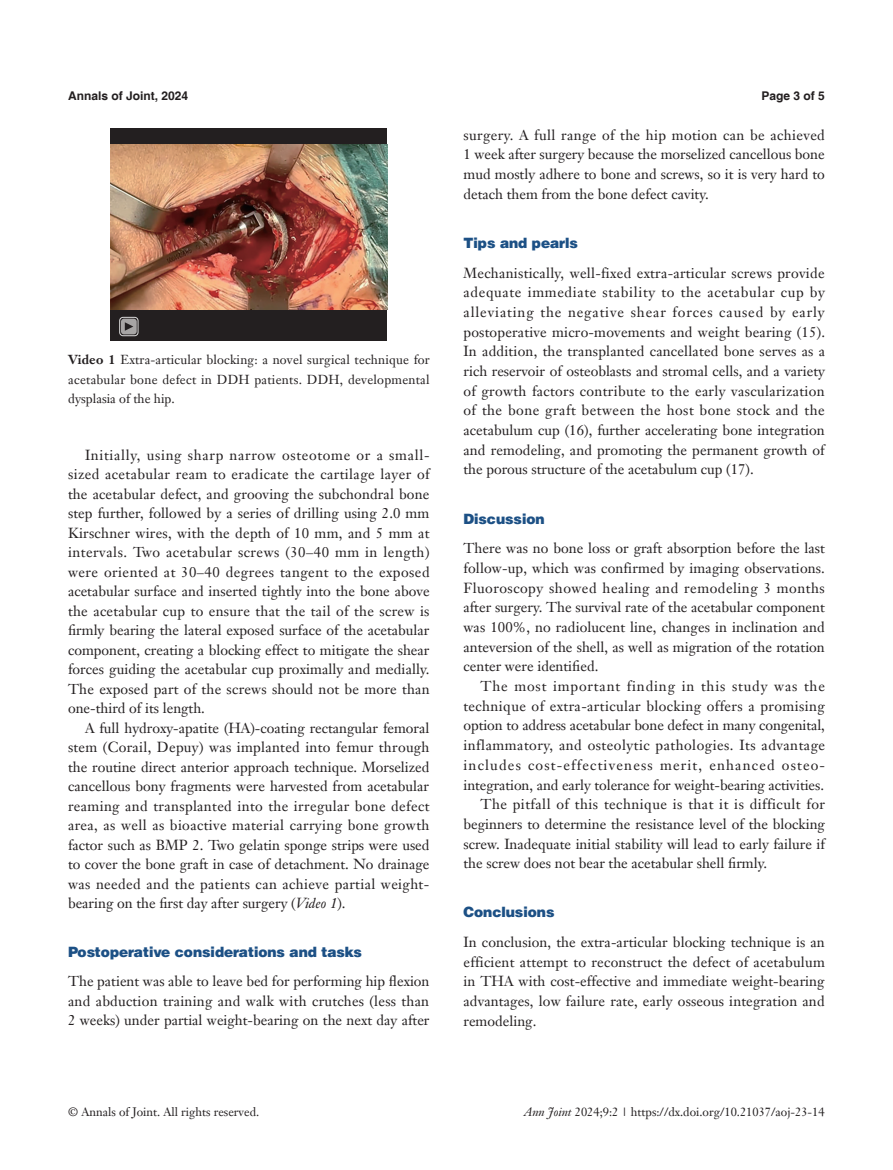
<style>
.page{position:relative;width:893px;height:1170px;background:#fff}
.page>*{position:absolute;margin:0;border:0;box-sizing:border-box;transform-origin:0 0}
.t1{font:14.25px/19.5px "Janson Text LT";color:#231f20;text-align:justify}
.t2{font:900 14.25px "Helvetica";color:#1c5085}
.t3{font:14.25px "Janson Text LT";letter-spacing:.025em;color:#231f20}
.t4{font:14.25px "Janson Text LT";letter-spacing:.035em;color:#231f20}
.t5{font:14.25px "Janson Text LT";letter-spacing:.03em;color:#231f20}
.t6{font:14.25px "Janson Text LT";letter-spacing:.08em;color:#231f20}
.t7{font:14.25px "Janson Text LT";letter-spacing:.06em;color:#231f20}
.t8{font:12.75px/19.5px "Janson Text LT";letter-spacing:.02em;color:#231f20;text-align:justify}
.t9{font:12px "Janson Text LT";color:#231f20}
.t10{font:700 12px "Helvetica";color:#231f20}
.s1{font-weight:700}
.s2{font-style:italic}
</style>
<div class="page">
<div style="left:111px;top:128px;width:276px;height:212px;background:#231f20"></div>
<img style="left:111px;top:145px;width:276px;height:164px">
<div style="left:119px;top:317px;width:19px;height:19px;border:1px solid #fff;border-radius:3px"></div>
<svg style="left:121px;top:318px;width:16px;height:16px"></svg>
<svg style="left:125px;top:322px;width:8px;height:9px"></svg>
<p class="t10" style="left:68px;top:88px;width:122px">Annals of Joint, 2024</p>
<p class="t10" style="left:762px;top:88px;width:65px">Page 3 of 5</p>
<p class="t8" style="left:68px;top:350px;width:363px"><span class="s1">Video 1</span> Extra-articular blocking: a novel surgical technique for acetabular bone defect in DDH patients. DDH, developmental dysplasia of the hip.</p>
<p class="t1" style="left:68px;top:445px;width:363px;text-indent:17px">Initially, using sharp narrow osteotome or a small&shy;sized acetabular ream to eradicate the cartilage layer of the acetabular defect, and grooving the subchondral bone step further, followed by a series of drilling using 2.0 mm Kirschner wires, with the depth of 10 mm, and 5 mm at intervals. Two acetabular screws (30–40 mm in length) were oriented at 30–40 degrees tangent to the exposed acetabular surface and inserted tightly into the bone above the acetabular cup to ensure that the tail of the screw is firmly bearing the lateral exposed surface of the acetabular component, creating a blocking effect to mitigate the shear forces guiding the acetabular cup proximally and medially.<br>The exposed part of the screws should not be more than one-third of its length.</p>
<p class="t1" style="left:68px;top:718px;width:363px;text-indent:17px">A full hydroxy-apatite (HA)-coating rectangular femoral stem (Corail, Depuy) was implanted into femur through the routine direct anterior approach technique. Morselized cancellous bony fragments were harvested from acetabular reaming and transplanted into the irregular bone defect area, as well as bioactive material carrying bone growth factor such as BMP 2. Two gelatin sponge strips were used to cover the bone graft in case of detachment. No drainage was needed and the patients can achieve partial weight&shy;bearing on the first day after surgery (<span class="s2">Video 1</span>).</p>
<p class="t2" style="left:68px;top:942px;width:295px">Postoperative considerations and tasks</p>
<p class="t1" style="left:68px;top:971px;width:363px">The patient was able to leave bed for performing hip flexion and abduction training and walk with crutches (less than 2 weeks) under partial weight-bearing on the next day after</p>
<p class="t1" style="left:463px;top:125px;width:363px">surgery. A full range of the hip motion can be achieved 1 week after surgery because the morselized cancellous bone mud mostly adhere to bone and screws, so it is very hard to detach them from the bone defect cavity.</p>
<p class="t2" style="left:463px;top:234px;width:116px">Tips and pearls</p>
<p class="t1" style="left:463px;top:262px;width:363px">Mechanistically, well-fixed extra-articular screws provide adequate immediate stability to the acetabular cup by alleviating the negative shear forces caused by early postoperative micro-movements and weight bearing (15).<br>In addition, the transplanted cancellated bone serves as a rich reservoir of osteoblasts and stromal cells, and a variety of growth factors contribute to the early vascularization of the bone graft between the host bone stock and the acetabulum cup (16), further accelerating bone integration and remodeling, and promoting the permanent growth of the porous structure of the acetabulum cup (17).</p>
<p class="t2" style="left:463px;top:509px;width:83px">Discussion</p>
<p class="t1" style="left:463px;top:538px;width:363px">There was no bone loss or graft absorption before the last follow-up, which was confirmed by imaging observations.<br>Fluoroscopy showed healing and remodeling 3 months after surgery. The survival rate of the acetabular component was 100%, no radiolucent line, changes in inclination and anteversion of the shell, as well as migration of the rotation center were identified.</p>
<p class="t7" style="left:480px;top:677px;width:346px">The most important finding in this study was the</p>
<p class="t3" style="left:463px;top:696px;width:363px">technique of extra-articular blocking offers a promising</p>
<p class="t1" style="left:463px;top:715px;width:363px">option to address acetabular bone defect in many congenital,</p>
<p class="t4" style="left:463px;top:736px;width:363px">inflammatory, and osteolytic pathologies. Its advantage</p>
<p class="t6" style="left:463px;top:755px;width:363px">includes cost-effectiveness merit, enhanced osteo-</p>
<p class="t1" style="left:463px;top:774px;width:362px">integration, and early tolerance for weight-bearing activities.</p>
<p class="t5" style="left:480px;top:795px;width:346px">The pitfall of this technique is that it is difficult for</p>
<p class="t1" style="left:463px;top:814px;width:363px">beginners to determine the resistance level of the blocking</p>
<p class="t1" style="left:463px;top:833px;width:363px">screw. Inadequate initial stability will lead to early failure if</p>
<p class="t1" style="left:463px;top:853px;width:305px">the screw does not bear the acetabular shell firmly.</p>
<p class="t2" style="left:463px;top:903px;width:92px">Conclusions</p>
<p class="t1" style="left:463px;top:932px;width:363px">In conclusion, the extra-articular blocking technique is an efficient attempt to reconstruct the defect of acetabulum in THA with cost-effective and immediate weight-bearing advantages, low failure rate, early osseous integration and remodeling.</p>
<p class="t9" style="left:68px;top:1104px;width:192px">© Annals of Joint. All rights reserved.</p>
<p class="t9" style="left:524px;top:1104px;width:302px"><span class="s2">Ann Joint</span> 2024;9:2 | https://dx.doi.org/10.21037/aoj-23-14</p>
</div>
